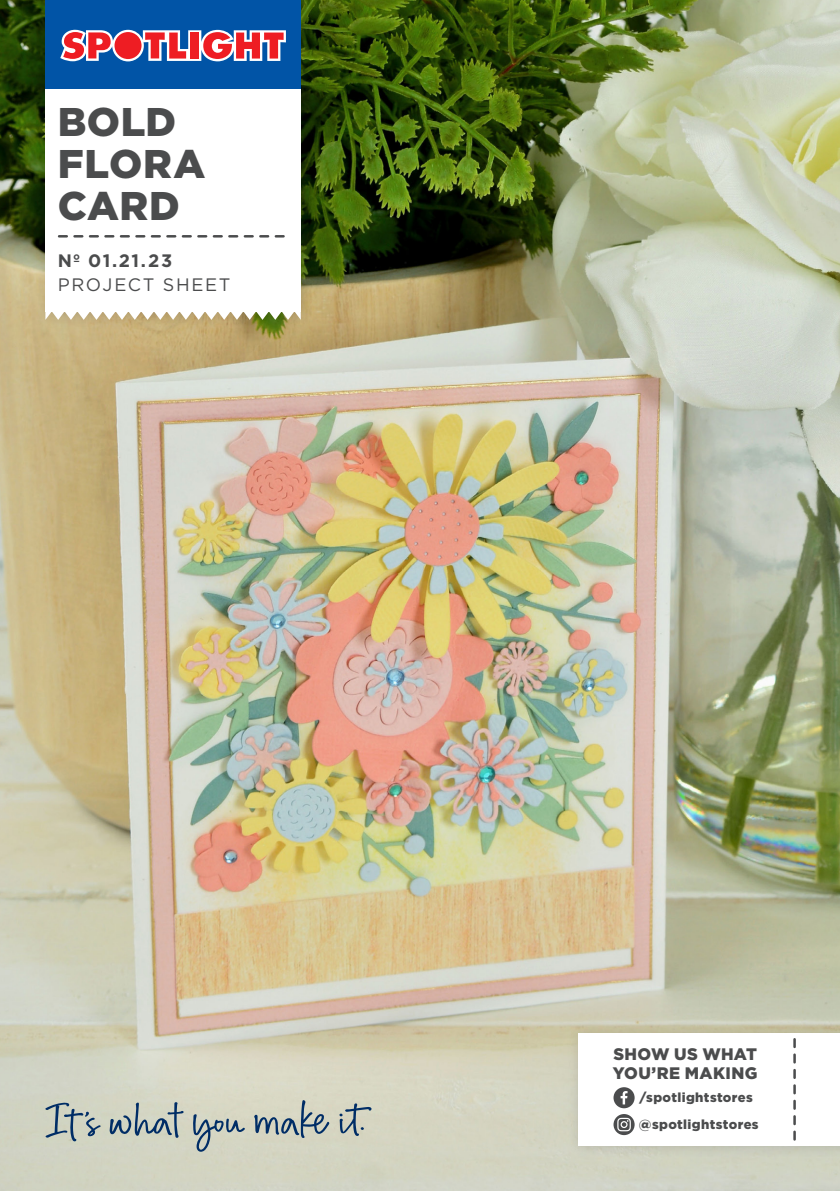
<style>
.page{position:relative;width:840px;height:1191px;background:#fff}
.page>*{position:absolute;margin:0;border:0;box-sizing:border-box;transform-origin:0 0}
.t1{font:900 40px/42px "Gotham";letter-spacing:.015em;color:#4b4c4d}
.t2{font:18px/24px "Gotham";letter-spacing:.095em;color:#4b4c4d}
.t3{font:900 16.6px/19.4px "Gotham";letter-spacing:.02em;color:#4b4c4d}
.t4{font:900 13px/26.8px "Gotham";letter-spacing:.025em;color:#4b4c4d}
.s1{font-weight:700}
</style>
<div class="page">
<img style="left:0;top:0;width:839px;height:1191px">
<div style="left:566px;top:1021px;width:273px;height:138px;background:#231f20;opacity:.15"></div>
<div style="left:577px;top:1033px;width:262px;height:112px;background:#fff"></div>
<svg style="left:793px;top:1039px;width:2px;height:100px"></svg>
<div style="left:613px;top:1087px;width:21px;height:21px;background:#4b4c4d;border-radius:50%"></div>
<svg style="left:620px;top:1091px;width:7px;height:13px"></svg>
<svg style="left:613px;top:1114px;width:21px;height:21px"></svg>
<svg style="left:617px;top:1117px;width:13px;height:14px"></svg>
<svg style="left:193px;top:1114px;width:52px;height:37px;background:#aab3b0"></svg>
<svg style="left:45px;top:1102px;width:56px;height:39px;background:#acb6b1"></svg>
<svg style="left:109px;top:1102px;width:74px;height:35px;background:#a5b0ae"></svg>
<svg style="left:339px;top:1103px;width:32px;height:33px"></svg>
<svg style="left:254px;top:1100px;width:75px;height:38px;background:#acb4b0"></svg>
<div style="left:34px;top:0;width:280px;height:331px;background:#231f20;opacity:.15"></div>
<div style="left:45px;top:0;width:255px;height:89px;background:#0154a6"></div>
<svg style="left:60px;top:30px;width:226px;height:31px;background:#c77082"></svg>
<svg style="left:45px;top:311px;width:255px;height:9px"></svg>
<div style="left:45px;top:89px;width:255px;height:222px;background:#fff"></div>
<svg style="left:59px;top:235px;width:224px;height:2px"></svg>
<p class="t1" style="left:58px;top:100px;width:149px">BOLD<br>FLORA<br>CARD</p>
<p class="t2" style="left:58px;top:248px;width:174px"><span class="s1">Nº 01.21.23<br></span>PROJECT SHEET</p>
<p class="t3" style="left:612px;top:1043px;width:146px">SHOW US WHAT<br>YOU’RE MAKING</p>
<p class="t4" style="left:638px;top:1084px;width:121px">/spotlightstores @spotlightstores</p>
</div>
